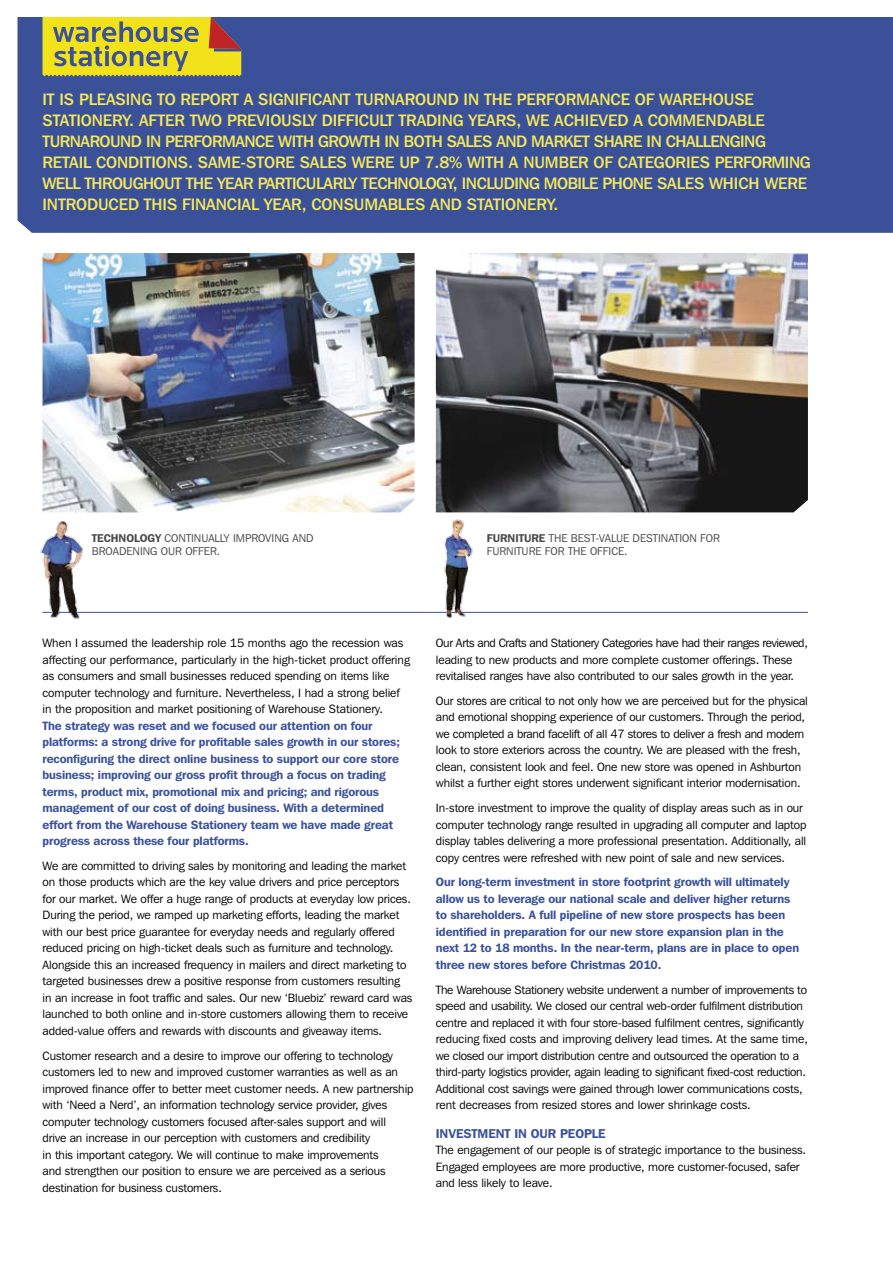
<style>
.page{position:relative;width:893px;height:1263px;background:#fff}
.page>*{position:absolute;margin:0;border:0;box-sizing:border-box;transform-origin:0 0}
.t1{font:500 16.5px "Franklin Gothic IT Cby BT";letter-spacing:-.005em;color:#f5e859}
.t2{font:500 16.5px "Franklin Gothic IT Cby BT";letter-spacing:-.03em;color:#f5e859}
.t3{font:600 12.75px "Franklin Gothic IT Cby BT";letter-spacing:-.005em;color:#3a519a}
.t4{font:12px/16.5px "Franklin Gothic IT Cby BT";letter-spacing:-.005em;color:#000}
.t5{font:600 12px/16.5px "Franklin Gothic IT Cby BT";letter-spacing:-.01em;color:#3a519a}
.t6{font:11.25px "Franklin Gothic IT Cby BT";color:#484848}
.t7{font:600 11.25px "Franklin Gothic IT Cby BT";color:#484848}
</style>
<div class="page">
<div style="left:17px;top:17px;width:876px;height:216px;background:#3a519a"></div>
<svg style="left:43px;top:17px;width:198px;height:59px;background:#c2b639"></svg>
<hr style="left:43px;top:612px;width:765px;height:1px;background:#3a519a">
<img style="left:43px;top:253px;width:372px;height:259px">
<img style="left:436px;top:253px;width:372px;height:259px">
<img style="left:40px;top:521px;width:54px;height:98px">
<img style="left:438px;top:519px;width:38px;height:99px">
<h1 class="t1" style="left:43px;top:89px;width:74px">IT IS PLEASING</h1>
<h1 class="t1" style="left:157px;top:89px;width:111px">TO REPORT A SIGNIFICANT</h1>
<h1 class="t1" style="left:356px;top:89px;width:30px">TURNAR</h1>
<h1 class="t1" style="left:415px;top:89px;width:163px">OUND IN TH E PERFORMANC</h1>
<h1 class="t1" style="left:621px;top:89px;width:135px">E OF WAREHOUSE</h1>
<h1 class="t1" style="left:43px;top:110px;width:18px">STATI</h1>
<h1 class="t1" style="left:81px;top:110px;width:250px">ONERY. AFTER TWO PREVIOUSLY DIFFIC</h1>
<h1 class="t1" style="left:369px;top:110px;width:40px">ULT TRADING</h1>
<h1 class="t1" style="left:468px;top:110px;width:96px">YEARS , WE ACHI</h1>
<h1 class="t1" style="left:589px;top:110px;width:128px">EVED A COMM ENDABL</h1>
<h1 class="t1" style="left:755px;top:110px;width:11px">E</h1>
<h1 class="t1" style="left:43px;top:131px;width:29px">TURNAR</h1>
<h1 class="t1" style="left:100px;top:131px;width:124px">OUND IN PERFORMANC</h1>
<h1 class="t1" style="left:265px;top:131px;width:24px">E WITH</h1>
<h1 class="t1" style="left:318px;top:131px;width:42px">GROWTH</h1>
<h1 class="t1" style="left:385px;top:131px;width:123px">IN BOTH SALESAND</h1>
<h1 class="t1" style="left:531px;top:131px;width:12px">MARK</h1>
<h1 class="t1" style="left:573px;top:131px;width:32px">ET SHAR</h1>
<h1 class="t1" style="left:633px;top:131px;width:43px">E IN CHALL</h1>
<h1 class="t1" style="left:710px;top:131px;width:19px">ENGING</h1>
<h1 class="t1" style="left:43px;top:152px;width:29px">RETAIL</h1>
<h1 class="t1" style="left:96px;top:152px;width:30px">CONDITI</h1>
<h1 class="t1" style="left:156px;top:152px;width:322px">ONS. SAM E-STORE SALES WERE UP 7.8% WITH</h1>
<h1 class="t1" style="left:509px;top:152px;width:264px">A NUMBER OF CATEGORI ES PERFORMING</h1>
<h1 class="t2" style="left:43px;top:173px;width:233px">WELL THROUGHOUT TH E YEAR PARTIC</h1>
<h1 class="t1" style="left:306px;top:173px;width:20px">ULARL</h1>
<h1 class="t1" style="left:349px;top:173px;width:40px">Y TECHN</h1>
<h1 class="t1" style="left:408px;top:173px;width:63px">OLOGY, INCL</h1>
<h1 class="t1" style="left:494px;top:173px;width:20px">UDING</h1>
<h1 class="t1" style="left:544px;top:173px;width:177px">MOBILE PHONE SALES WHICH</h1>
<h1 class="t1" style="left:764px;top:173px;width:44px">WERE</h1>
<h1 class="t1" style="left:43px;top:194px;width:10px">INTR</h1>
<h1 class="t1" style="left:76px;top:194px;width:77px">ODUCED THIS</h1>
<h1 class="t1" style="left:182px;top:194px;width:10px">FINANCIAL</h1>
<h1 class="t1" style="left:264px;top:194px;width:112px">YEAR, CONSUMABL</h1>
<h1 class="t1" style="left:406px;top:194px;width:36px">ES AND</h1>
<h1 class="t1" style="left:467px;top:194px;width:18px">STATI</h1>
<h1 class="t1" style="left:505px;top:194px;width:55px">ONERY.</h1>
<p class="t7" style="left:92px;top:531px;width:14px">Technology</p>
<p class="t6" style="left:165px;top:531px;width:14px">Contin</p>
<p class="t6" style="left:201px;top:531px;width:14px">ually</p>
<p class="t6" style="left:233px;top:531px;width:8px">improving</p>
<p class="t6" style="left:292px;top:531px;width:8px">and</p>
<p class="t6" style="left:92px;top:544px;width:8px">broadening</p>
<p class="t6" style="left:161px;top:544px;width:32px">our offer</p>
<p class="t6" style="left:217px;top:544px;width:5px">.</p>
<p class="t7" style="left:487px;top:531px;width:8px">Furniture</p>
<p class="t6" style="left:549px;top:531px;width:29px">The best</p>
<p class="t6" style="left:595px;top:531px;width:44px">-value destination</p>
<p class="t6" style="left:700px;top:531px;width:8px">for</p>
<p class="t6" style="left:487px;top:544px;width:20px">furnit</p>
<p class="t6" style="left:522px;top:544px;width:31px">ure for</p>
<p class="t6" style="left:568px;top:544px;width:8px">the</p>
<p class="t6" style="left:590px;top:544px;width:7px">office</p>
<p class="t6" style="left:624px;top:544px;width:5px">.</p>
<p class="t4" style="left:43px;top:634px;width:369px">When I assumed the leadership role 15 months ago the recession was affecting our performance, particularly in the high-ticket product offering as consumers and small businesses reduced spending on items like computer technology and furniture. Nevertheless, I had a strong belief in the proposition and market positioning of Warehouse Stationery.</p>
<p class="t5" style="left:43px;top:717px;width:359px">The strategy was reset and we focused our attention on four platforms: a strong drive for profitable sales growth in our stores; reconfiguring the direct online business to support our core store business; improving our gross profit through a focus on trading terms, product mix, promotional mix and pricing; and rigorous management of our cost of doing business. With a determined effort from the Warehouse Stationery team we have made great progress across these four platforms.</p>
<p class="t4" style="left:43px;top:857px;width:371px">We are committed to driving sales by monitoring and leading the market on those products which are the key value drivers and price perceptors for our market. We offer a huge range of products at everyday low prices.<br>During the period, we ramped up marketing efforts, leading the market with our best price guarantee for everyday needs and regularly offered reduced pricing on high-ticket deals such as furniture and technology.<br>Alongside this an increased frequency in mailers and direct marketing to targeted businesses drew a positive response from customers resulting<br>in an increase in foot traffic and sales. Our new ‘Bluebiz’ reward card was launched to both online and in-store customers allowing them to receive added-value offers and rewards with discounts and giveaway items.</p>
<p class="t4" style="left:43px;top:1047px;width:373px">Customer research and a desire to improve our offering to technology customers led to new and improved customer warranties as well as an improved finance offer to better meet customer needs. A new partnership with ‘Need a Nerd’, an information technology service provider, gives computer technology customers focused after-sales support and will<br>drive an increase in our perception with customers and credibility<br>in this important category. We will continue to make improvements<br>and strengthen our position to ensure we are perceived as a serious destination for business customers.</p>
<p class="t4" style="left:436px;top:634px;width:374px">Our Arts and Crafts and Stationery Categories have had their ranges reviewed, leading to new products and more complete customer offerings. These revitalised ranges have also contributed to our sales growth in the year.</p>
<p class="t4" style="left:436px;top:692px;width:373px">Our stores are critical to not only how we are perceived but for the physical and emotional shopping experience of our customers. Through the period, we completed a brand facelift of all 47 stores to deliver a fresh and modern look to store exteriors across the country. We are pleased with the fresh, clean, consistent look and feel. One new store was opened in Ashburton whilst a further eight stores underwent significant interior modernisation.</p>
<p class="t4" style="left:436px;top:799px;width:372px">In-store investment to improve the quality of display areas such as in our computer technology range resulted in upgrading all computer and laptop display tables delivering a more professional presentation. Additionally, all copy centres were refreshed with new point of sale and new services.</p>
<p class="t5" style="left:436px;top:874px;width:365px">Our long-term investment in store footprint growth will ultimately allow us to leverage our national scale and deliver higher returns to shareholders. A full pipeline of new store prospects has been identified in preparation for our new store expansion plan in the next 12 to 18 months. In the near-term, plans are in place to open three new stores before Christmas 2010.</p>
<p class="t4" style="left:436px;top:981px;width:374px">The Warehouse Stationery website underwent a number of improvements to speed and usability. We closed our central web-order fulfilment distribution centre and replaced it with four store-based fulfilment centres, significantly reducing fixed costs and improving delivery lead times. At the same time, we closed our import distribution centre and outsourced the operation to a third-party logistics provider, again leading to significant fixed-cost reduction.<br>Additional cost savings were gained through lower communications costs, rent decreases from resized stores and lower shrinkage costs.</p>
<p class="t3" style="left:436px;top:1125px;width:29px">Investment</p>
<p class="t3" style="left:514px;top:1125px;width:62px">in Our People</p>
<p class="t4" style="left:436px;top:1142px;width:372px">The engagement of our people is of strategic importance to the business.<br>Engaged employees are more productive, more customer-focused, safer and less likely to leave.</p>
</div>
